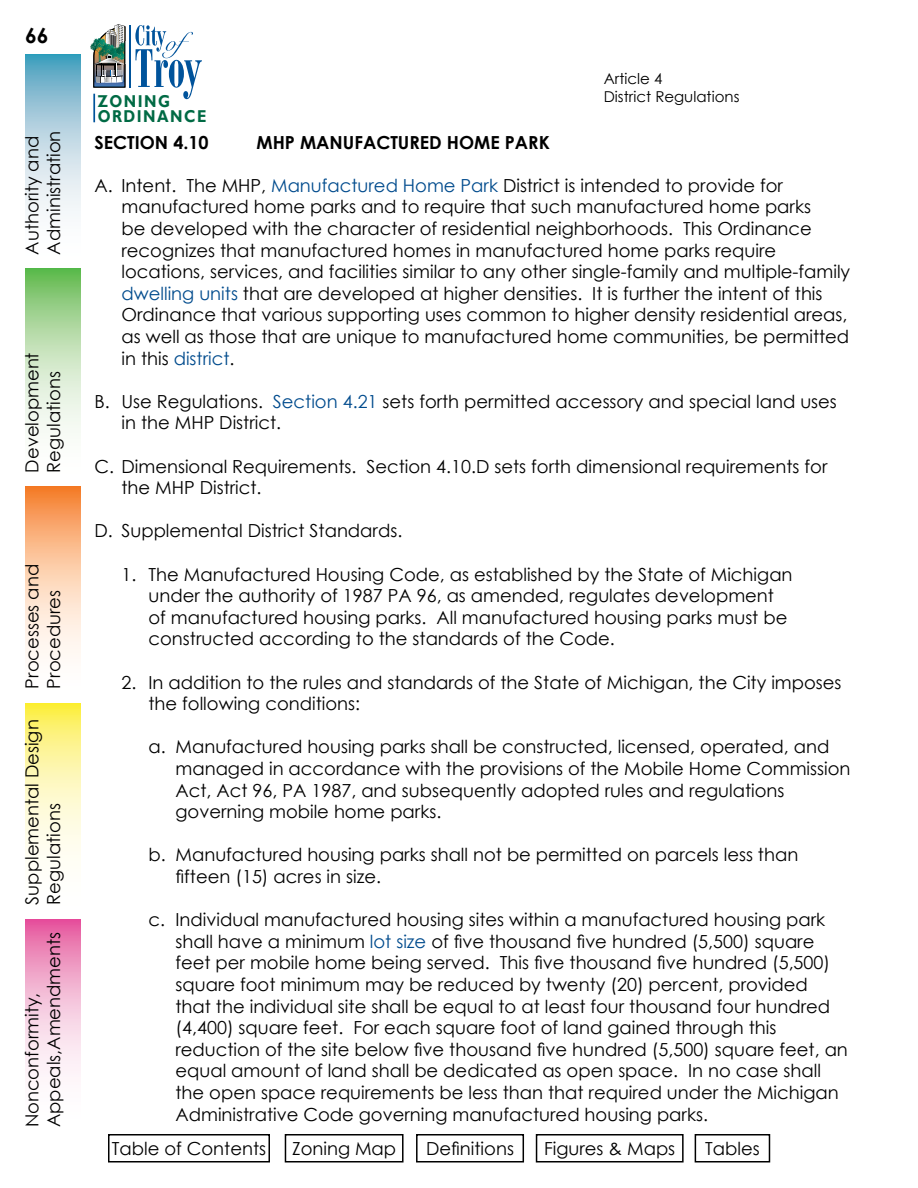
<style>
.page{position:relative;width:918px;height:1188px;background:#fff}
.page>*{position:absolute;margin:0;border:0;box-sizing:border-box;transform-origin:0 0}
.t1{font:700 21px "Century Gothic";color:#000}
.t2{font:18px/21.6px "Century Gothic";color:#000}
.t3{font:700 18px "Century Gothic";color:#000}
.t4{font:700 17.1px/15px "Gill Sans";letter-spacing:.1em;color:#006a44;scale:.86 1}
.t5{font:15px/18px "Century Gothic";color:#000}
.s1{color:#004b8d}
</style>
<div class="page">
<svg style="left:25px;top:54px;width:56px;height:160px;background:#afd1df"></svg>
<svg style="left:25px;top:268px;width:56px;height:165px;background:#bcdfb2"></svg>
<svg style="left:25px;top:486px;width:56px;height:171px;background:#fbc8a3"></svg>
<svg style="left:25px;top:704px;width:56px;height:157px;background:#fdf7b2"></svg>
<svg style="left:25px;top:920px;width:56px;height:155px;background:#f3b6d4"></svg>
<svg style="left:90px;top:24px;width:112px;height:75px"></svg>
<hr style="left:93px;top:94px;width:2px;height:28px;background:#00539b">
<div style="left:416px;top:1134px;width:108px;height:28px;border:2px solid #000"></div>
<div style="left:285px;top:1134px;width:119px;height:28px;border:2px solid #000"></div>
<div style="left:108px;top:1134px;width:162px;height:28px;border:2px solid #000"></div>
<div style="left:536px;top:1134px;width:148px;height:28px;border:2px solid #000"></div>
<div style="left:695px;top:1134px;width:75px;height:28px;border:2px solid #000"></div>
<p class="t1" style="left:25px;top:19px;width:25px">66</p>
<p class="t2" style="left:21px;top:255px;width:125px;rotate:-90deg">Authority and<br>Administration</p>
<p class="t2" style="left:21px;top:472px;width:122px;rotate:-90deg">Development<br>Regulations</p>
<p class="t2" style="left:21px;top:688px;width:126px;rotate:-90deg">Processes and<br>Procedures</p>
<p class="t2" style="left:21px;top:904px;width:187px;rotate:-90deg">Supplemental Design<br>Regulations</p>
<p class="t2" style="left:21px;top:1127px;width:197px;rotate:-90deg">Nonconformity,<br>Appeals,Amendments</p>
<p class="t4" style="left:98px;top:94px;width:128px">ZONING<br>ORDINANCE</p>
<p class="t5" style="left:604px;top:69px;width:137px">Article 4<br>District Regulations</p>
<p class="t3" style="left:94px;top:128px;width:116px">SECTION 4.10</p>
<p class="t3" style="left:256px;top:128px;width:295px">MHP MANUFACTURED HOME PARK</p>
<p class="t2" style="left:122px;top:174px;width:730px;text-indent:-27px">A. Intent. The MHP, <span class="s1">Manufactured Home Park</span> District is intended to provide for manufactured home parks and to require that such manufactured home parks<br>be developed with the character of residential neighborhoods. This Ordinance recognizes that manufactured homes in manufactured home parks require locations, services, and facilities similar to any other single-family and multiple-family <span class="s1">dwelling units</span> that are developed at higher densities. It is further the intent of this Ordinance that various supporting uses common to higher density residential areas, as well as those that are unique to manufactured home communities, be permitted in this <span class="s1">district</span>.</p>
<p class="t2" style="left:122px;top:390px;width:717px;text-indent:-27px">B. Use Regulations. <span class="s1">Section 4.21</span> sets forth permitted accessory and special land uses in the MHP District.</p>
<p class="t2" style="left:122px;top:455px;width:707px;text-indent:-27px">C. Dimensional Requirements. Section 4.10.D sets forth dimensional requirements for the MHP District.</p>
<p class="t2" style="left:95px;top:520px;width:309px">D. Supplemental District Standards.</p>
<p class="t2" style="left:149px;top:563px;width:646px;text-indent:-27px">1. The Manufactured Housing Code, as established by the State of Michigan under the authority of 1987 PA 96, as amended, regulates development of manufactured housing parks. All manufactured housing parks must be constructed according to the standards of the Code.</p>
<p class="t2" style="left:149px;top:671px;width:695px;text-indent:-27px">2. In addition to the rules and standards of the State of Michigan, the City imposes the following conditions:</p>
<p class="t2" style="left:176px;top:736px;width:677px;text-indent:-27px">a. Manufactured housing parks shall be constructed, licensed, operated, and managed in accordance with the provisions of the Mobile Home Commission Act, Act 96, PA 1987, and subsequently adopted rules and regulations governing mobile home parks.</p>
<p class="t2" style="left:176px;top:844px;width:624px;text-indent:-27px">b. Manufactured housing parks shall not be permitted on parcels less than fifteen (15) acres in size.</p>
<p class="t2" style="left:176px;top:909px;width:674px;text-indent:-27px">c. Individual manufactured housing sites within a manufactured housing park shall have a minimum <span class="s1">lot size</span> of five thousand five hundred (5,500) square feet per mobile home being served. This five thousand five hundred (5,500) square foot minimum may be reduced by twenty (20) percent, provided<br>that the individual site shall be equal to at least four thousand four hundred (4,400) square feet. For each square foot of land gained through this reduction of the site below five thousand five hundred (5,500) square feet, an equal amount of land shall be dedicated as open space. In no case shall the open space requirements be less than that required under the Michigan Administrative Code governing manufactured housing parks.</p>
<p class="t2" style="left:112px;top:1137px;width:156px">Table of Contents</p>
<p class="t2" style="left:292px;top:1137px;width:106px">Zoning Map</p>
<p class="t2" style="left:426px;top:1137px;width:89px">Definitions</p>
<p class="t2" style="left:544px;top:1137px;width:133px">Figures &amp; Maps</p>
<p class="t2" style="left:705px;top:1137px;width:56px">Tables</p>
</div>
